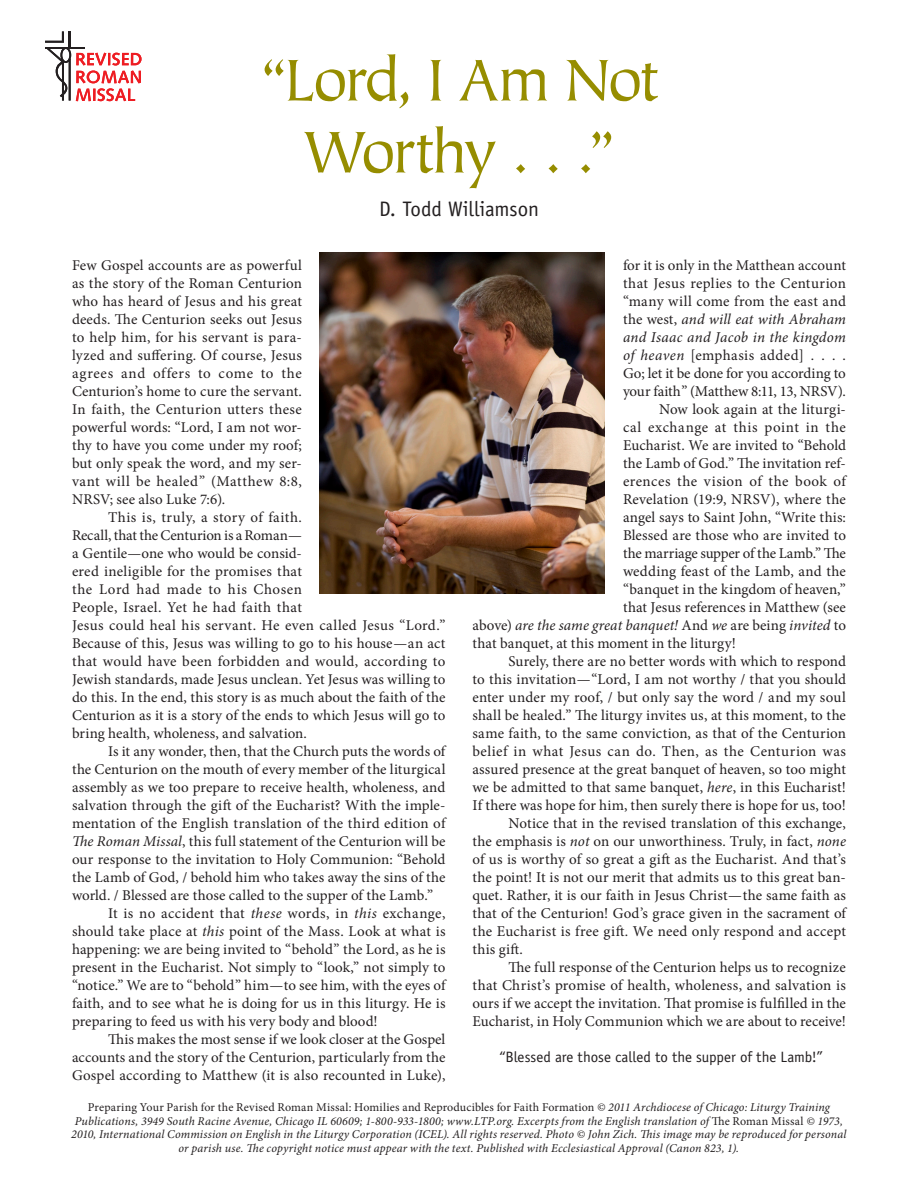
<style>
.page{position:relative;width:918px;height:1188px;background:#fff}
.page>*{position:absolute;margin:0;border:0;box-sizing:border-box;transform-origin:0 0}
.sect1__reproducible{font:66px/72px "Tiepolo Std";letter-spacing:-.065em;color:#968d00;text-align:center}
.author{font:21px "Officina Sans Std";letter-spacing:-.01em;color:#231f20}
.para{font:15px/18px "Minion Pro";letter-spacing:.005em;color:#231f20;text-align:justify}
.para-2{font:italic 15px "Minion Pro";color:#231f20}
.extract{font:15px "Officina Sans Std";color:#231f20}
.para-3{font:15px "Minion Pro";letter-spacing:-.015em;color:#231f20}
.para-4{font:15px "Minion Pro";letter-spacing:.04em;color:#231f20}
.para-5{font:15px "Minion Pro";letter-spacing:.03em;color:#231f20}
.para-6{font:14.85px/18px "Minion Pro";letter-spacing:.015em;color:#231f20;text-align:justify}
.copyright__reproduc{font:italic 12px/13.5px "Minion Pro";letter-spacing:.01em;color:#221e1f;text-align:center}
.s1{font-style:italic}
.s2{font-size:15px}
.s3{font-style:normal}
.s4{font-style:normal;color:#231f20}
.s5{color:#231f20}
</style>
<div class="page">
<svg style="left:45px;top:32px;width:97px;height:69px"></svg>
<img style="left:320px;top:252px;width:285px;height:342px">
<p class="sect1__reproducible" style="left:259px;top:46px;width:402px">“Lord, I Am Not<br>Worthy . . .”</p>
<p class="author" style="left:379px;top:197px;width:161px">D. Todd Williamson</p>
<p class="para-6" style="left:72px;top:256px;width:232px">Few Gospel accounts are as powerful as the story of the Roman Centurion who has heard of Jesus and his great deeds. The Centurion seeks out Jesus to help him, for his servant is para&shy;lyzed and suffering. Of course, Jesus agrees and offers to come to the Centurion’s home to cure the servant.<br>In faith, the Centurion utters these powerful words: “Lord, I am not wor&shy;thy to have you come under my roof; but only speak the word, and my ser&shy;vant will be healed” (Matthew 8:8, NRSV; see also Luke 7:6).</p>
<p class="para-6" style="left:72px;top:508px;width:375px;text-align:left;text-indent:36px">This is, truly, a story of faith.<br>Recall, that the Centurion is a Roman—<br>a Gentile—one who would be consid-<br>ered ineligible for the promises that<br>the Lord had made to his Chosen<br>People, Israel. Yet he had faith that<br>Jesus could heal his servant. He even called Jesus “Lord.” Because of this, Jesus was willing to go to his house—an act that would have been forbidden and would, according to Jewish standards, made Jesus unclean. Yet Jesus was willing to do this. In the end, this story is as much about the faith of the Centurion as it is a story of the ends to which Jesus will go to bring health, wholeness, and salvation.</p>
<p class="para-6" style="left:72px;top:742px;width:375px;text-indent:36px">Is it any wonder, then, that the Church puts the words of the Centurion on the mouth of every member of the liturgical assembly as we too prepare to receive health, wholeness, and salvation through the gift of the Eucharist? With the imple&shy;mentation of the English translation of the third edition of <span class="s1">The Roman Missal</span>, this full statement of the Centurion will be our response to the invitation to Holy Communion: “Behold the Lamb of God, / behold him who takes away the sins of the world. / Blessed are those called to the supper of the Lamb.”</p>
<p class="para-6" style="left:72px;top:904px;width:375px;text-indent:36px">It is no accident that <span class="s1">these</span> words, in <span class="s1">this</span> exchange, should take place at <span class="s1">this</span> point of the Mass. Look at what is happening: we are being invited to “behold” the Lord, as he is present in the Eucharist. Not simply to “look,” not simply to “notice.” We are to “behold” him—to see him, with the eyes of faith, and to see what he is doing for us in this liturgy. He is preparing to feed us with his very body and blood!</p>
<p class="para-6" style="left:72px;top:1030px;width:375px;text-indent:36px">This makes the most sense if we look closer at the Gospel accounts and the story of the Centurion, particularly from the Gospel according to Matthew (it is also recounted in Luke),</p>
<p class="para-6" style="left:623px;top:256px;width:225px">for it is only in the Matthean account that Jesus replies <span class="s2">to the Centurion</span></p>
<p class="para" style="left:623px;top:292px;width:225px">“many will come from the east and the west, <span class="s1">and will eat with Abraham and Isaac and Jacob in the kingdom of heaven</span> [emphasis added] . . . .<br>Go; let it be done for you according to your faith” (Matthew 8:11, 13, NRSV).</p>
<p class="para" style="left:659px;top:400px;width:189px">Now look again at the liturgi-</p>
<p class="para-4" style="left:623px;top:417px;width:224px">cal exchange at this point in the</p>
<p class="para" style="left:623px;top:436px;width:225px">Eucharist. We are invited to “Behold</p>
<p class="para" style="left:623px;top:454px;width:225px">the Lamb of God.” The invitation ref-</p>
<p class="para-5" style="left:623px;top:471px;width:225px">erences the vision of the book of</p>
<p class="para" style="left:623px;top:490px;width:224px">Revelation (19:9, NRSV), where the</p>
<p class="para" style="left:623px;top:508px;width:225px">angel says to Saint John, “Write this:</p>
<p class="para" style="left:623px;top:526px;width:225px">Blessed are those who are invited to</p>
<p class="para-3" style="left:623px;top:543px;width:224px">the marriage supper of the Lamb.” The</p>
<p class="para" style="left:623px;top:562px;width:225px">wedding feast of the Lamb, and the</p>
<p class="para" style="left:623px;top:580px;width:224px">“banquet in the kingdom of heaven,”</p>
<p class="para" style="left:623px;top:598px;width:224px">that Jesus references in Matthew (see</p>
<p class="para-2" style="left:472px;top:615px;width:375px"><span class="s3">above)</span> are the same great banquet! <span class="s3">And</span> we <span class="s3">are being</span> invited <span class="s3">to</span></p>
<p class="para" style="left:472px;top:634px;width:265px">that banquet, at this moment in the liturgy!</p>
<p class="para" style="left:472px;top:652px;width:375px;text-indent:36px">Surely, there are no better words with which to respond to this invitation—“Lord, I am not worthy / that you should enter under my roof, / but only say the word / and my soul shall be healed.” The liturgy invites us, at this moment, to the same faith, to the same conviction, as that of the Centurion belief in what Jesus can do. Then, as the Centurion was assured presence at the great banquet of heaven, so too might we be admitted to that same banquet, <span class="s1">here</span>, in this Eucharist!<br>If there was hope for him, then surely there is hope for us, too!</p>
<p class="para" style="left:472px;top:814px;width:375px;text-indent:36px">Notice that in the revised translation of this exchange, the emphasis is <span class="s1">not</span> on our unworthiness. Truly, in fact, <span class="s1">none </span>of us is worthy of so great a gift as the Eucharist. And that’s the point! It is not our merit that admits us to this great ban&shy;quet. Rather, it is our faith in Jesus Christ—the same faith as that of the Centurion! God’s grace given in the sacrament of the Eucharist is free gift. We need only respond and accept this gift.</p>
<p class="para" style="left:472px;top:958px;width:375px;text-indent:36px">The full response of the Centurion helps us to recognize that Christ’s promise of health, wholeness, and salvation is ours if we accept the invitation. That promise is fulfilled in the Eucharist, in Holy Communion which we are about to receive!</p>
<p class="extract" style="left:500px;top:1048px;width:325px">“Blessed are those called to the supper of the Lamb!”</p>
<p class="copyright__reproduc" style="left:71px;top:1101px;width:777px"><span class="s4">Preparing Your Parish for the Revised Roman Missal: Homilies and Reproducibles for Faith Formation</span> © 2011 Archdiocese of Chicago: Liturgy Training Publications, 3949 South Racine Avenue, Chicago IL 60609; 1-800-933-1800; www.LTP.org. <span class="s5">Excerpts from the English translation of</span> <span class="s4">The Roman Missal</span> <span class="s5">© 1973, 2010, International Commission on English in the Liturgy Corporation (ICEL). All rights reserved.</span> Photo © John Zich. This image may be reproduced for personal or parish use. The copyright notice must appear with the text. Published with Ecclesiastical Approval (Canon 823, 1).</p>
</div>
